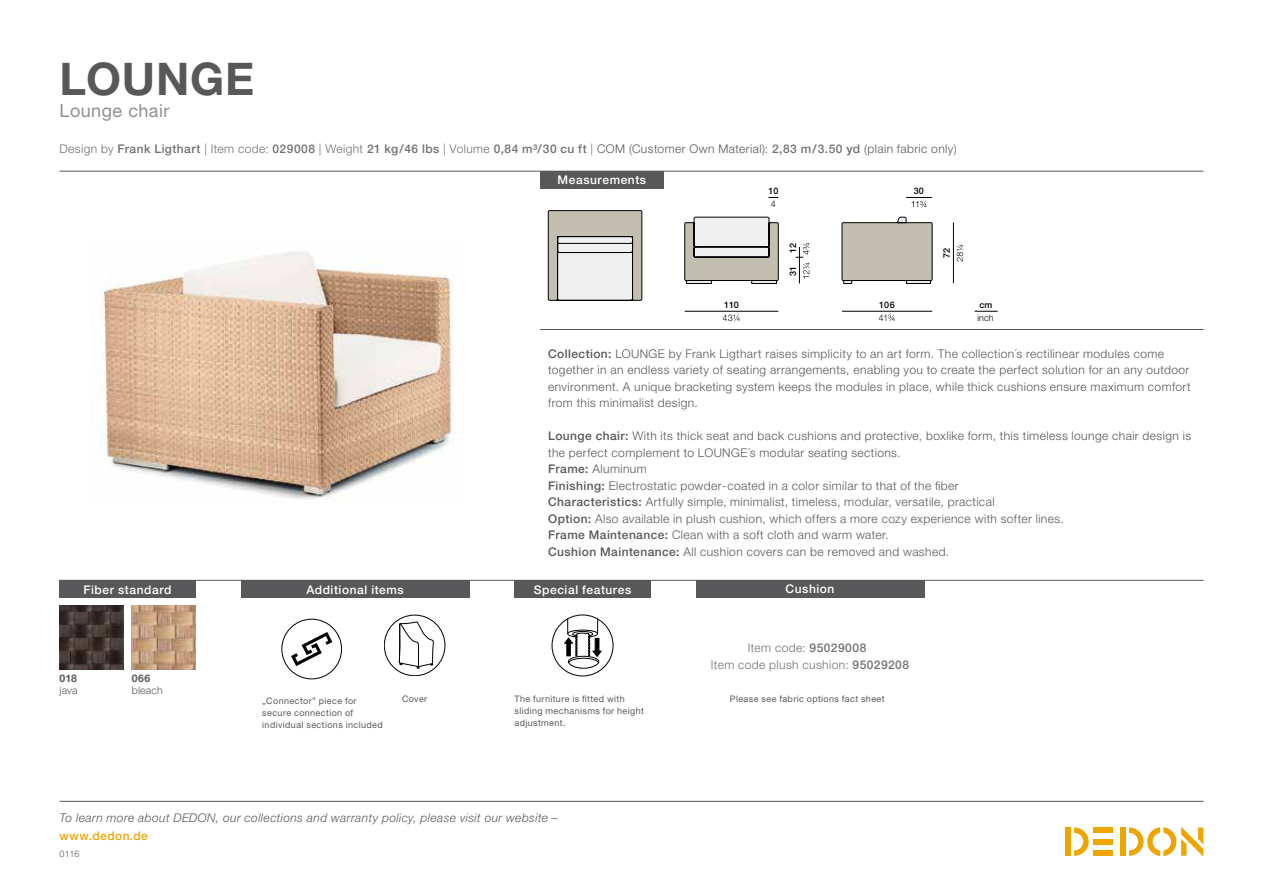
<style>
.page{position:relative;width:1263px;height:893px;background:#fff}
.page>*{position:absolute;margin:0;border:0;box-sizing:border-box;transform-origin:0 0}
.t1{font:700 45px "Helvetica Neue LT";letter-spacing:.015em;color:#58585a}
.t2{font:18px "Helvetica Neue LT";letter-spacing:.025em;color:#928f8f}
.t3{font:300 12px/16.5px "Helvetica Neue LT";letter-spacing:.035em;color:#58585a}
.t4{font:500 12px "Helvetica Neue LT";letter-spacing:.04em;color:#727171}
.t5{font:italic 300 12px "Helvetica Neue LT";letter-spacing:.035em;color:#58585a}
.t6{font:500 12px "Helvetica Neue LT";letter-spacing:.045em;color:#fff}
.t7{font:300 12px/17.5px "Helvetica Neue LT";letter-spacing:.035em;color:#727171;text-align:center}
.t8{font:500 12px "Helvetica Neue LT";letter-spacing:.035em;color:#eea500}
.t9{font:300 10.5px "Helvetica Neue LT";letter-spacing:.02em;color:#58585a}
.t10{font:700 10.5px "Helvetica Neue LT";letter-spacing:.025em;color:#58585a}
.t11{font:9px/12px "Helvetica Neue LT";letter-spacing:.04em;color:#58585a}
.t12{font:500 9px "Helvetica Neue LT";color:#010101}
.t13{font:300 9px "Helvetica Neue LT";color:#010101}
.t14{font:300 9px "Helvetica Neue LT";color:#58585a}
.s1{font-weight:300}
.s2{font-weight:300;color:#58585a}
.s3{font-weight:500}
</style>
<div class="page">
<div style="left:1120px;top:827px;width:5px;height:29px;background:#eea500"></div>
<div style="left:1094px;top:827px;width:19px;height:6px;background:#eea500"></div>
<div style="left:1094px;top:850px;width:19px;height:6px;background:#eea500"></div>
<div style="left:1094px;top:839px;width:19px;height:5px;background:#eea500"></div>
<svg style="left:1074px;top:827px;width:15px;height:29px"></svg>
<div style="left:1065px;top:827px;width:6px;height:29px;background:#eea500"></div>
<svg style="left:1129px;top:827px;width:74px;height:29px"></svg>
<hr style="left:60px;top:801px;width:1143px;height:1px;background:#565757">
<img style="left:91px;top:252px;width:363px;height:248px">
<div style="left:60px;top:580px;width:136px;height:18px;background:#58585a"></div>
<hr style="left:60px;top:580px;width:1143px;height:1px;background:#565757">
<hr style="left:60px;top:171px;width:1143px;height:1px;background:#565757">
<hr style="left:540px;top:329px;width:663px;height:1px;background:#565757">
<div style="left:540px;top:171px;width:124px;height:17px;background:#58585a"></div>
<svg style="left:975px;top:311px;width:23px;height:1px"></svg>
<svg style="left:906px;top:197px;width:26px;height:11px"></svg>
<hr style="left:842px;top:311px;width:90px;height:1px;background:#010101">
<svg style="left:879px;top:314px;width:16px;height:7px"></svg>
<hr style="left:953px;top:222px;width:1px;height:61px;background:#010101">
<svg style="left:956px;top:245px;width:7px;height:16px"></svg>
<hr style="left:799px;top:247px;width:1px;height:36px;background:#010101">
<svg style="left:795px;top:243px;width:15px;height:36px"></svg>
<hr style="left:685px;top:311px;width:93px;height:1px;background:#010101">
<svg style="left:723px;top:314px;width:17px;height:7px"></svg>
<svg style="left:842px;top:217px;width:90px;height:67px"></svg>
<svg style="left:684px;top:217px;width:95px;height:67px"></svg>
<svg style="left:548px;top:210px;width:94px;height:91px"></svg>
<div style="left:696px;top:580px;width:228px;height:17px;background:#58585a"></div>
<div style="left:514px;top:581px;width:137px;height:17px;background:#58585a"></div>
<div style="left:241px;top:580px;width:228px;height:18px;background:#58585a"></div>
<img style="left:60px;top:605px;width:63px;height:64px">
<img style="left:132px;top:605px;width:64px;height:64px">
<div style="left:282px;top:619px;width:60px;height:60px;border:1px solid #000;border-radius:50%"></div>
<svg style="left:291px;top:632px;width:41px;height:34px"></svg>
<div style="left:552px;top:615px;width:61px;height:61px;border:1px solid #000;border-radius:50%"></div>
<div style="left:568px;top:656px;width:31px;height:12px;border:1px solid #000;border-radius:50%"></div>
<svg style="left:564px;top:618px;width:38px;height:45px"></svg>
<div style="left:384px;top:615px;width:61px;height:61px;border:1px solid #000;border-radius:50%"></div>
<svg style="left:399px;top:621px;width:35px;height:47px"></svg>
<h1 class="t1" style="left:60px;top:51px;width:196px">LOUNGE</h1>
<h2 class="t2" style="left:60px;top:100px;width:112px">Lounge chair</h2>
<p class="t4" style="left:60px;top:142px;width:898px"><span class="s1">Design by</span> Frank Ligthart <span class="s1">| Item code:</span> 029008 <span class="s1">| Weight</span> 21 kg/46 lbs <span class="s1">| Volume</span> 0,84 m³/30 cu ft <span class="s1">|</span> <span class="s2">COM (Customer Own Material):</span> 2,83 m/3.50 yd <span class="s2">(plain fabric only)</span></p>
<p class="t6" style="left:558px;top:173px;width:90px">Measurements</p>
<p class="t12" style="left:724px;top:299px;width:16px">110</p>
<p class="t12" style="left:768px;top:185px;width:12px">10</p>
<p class="t13" style="left:771px;top:199px;width:7px">4</p>
<p class="t12" style="left:787px;top:253px;width:12px;rotate:-90deg">12</p>
<p class="t12" style="left:787px;top:276px;width:12px;rotate:-90deg">31</p>
<p class="t12" style="left:914px;top:185px;width:12px">30</p>
<p class="t12" style="left:879px;top:299px;width:17px">106</p>
<p class="t12" style="left:941px;top:258px;width:12px;rotate:-90deg">72</p>
<p class="t12" style="left:979px;top:299px;width:14px">cm</p>
<p class="t13" style="left:977px;top:312px;width:18px">inch</p>
<p class="t6" style="left:84px;top:582px;width:89px">Fiber standard</p>
<p class="t10" style="left:60px;top:671px;width:19px">018</p>
<p class="t9" style="left:60px;top:684px;width:20px">java</p>
<p class="t10" style="left:132px;top:671px;width:20px">066</p>
<p class="t9" style="left:132px;top:684px;width:33px">bleach</p>
<p class="t6" style="left:306px;top:582px;width:99px">Additional items</p>
<p class="t11" style="left:262px;top:695px;width:122px">„Connector” piece for secure connection of individual sections included</p>
<p class="t11" style="left:402px;top:693px;width:27px">Cover</p>
<p class="t3" style="left:548px;top:345px;width:644px"><span class="s3">Collection:</span> LOUNGE by Frank Ligthart raises simplicity to an art form. The collection´s rectilinear modules come together in an endless variety of seating arrangements, enabling you to create the perfect solution for an any outdoor environment. A unique bracketing system keeps the modules in place, while thick cushions ensure maximum comfort from this minimalist design.</p>
<p class="t3" style="left:548px;top:427px;width:644px"><span class="s3">Lounge chair:</span> With its thick seat and back cushions and protective, boxlike form, this timeless lounge chair design is the perfect complement to LOUNGE´s modular seating sections.<br><span class="s3">Frame:</span> Aluminum<br><span class="s3">Finishing:</span> Electrostatic powder-coated in a color similar to that of the fiber<br><span class="s3">Characteristics:</span> Artfully simple, minimalist, timeless, modular, versatile, practical<br><span class="s3">Option:</span> Also available in plush cushion, which offers a more cozy experience with softer lines.<br><span class="s3">Frame Maintenance:</span> Clean with a soft cloth and warm water.<br><span class="s3">Cushion Maintenance:</span> All cushion covers can be removed and washed.</p>
<p class="t6" style="left:534px;top:582px;width:99px">Special features</p>
<p class="t11" style="left:514px;top:693px;width:131px">The furniture is fitted with sliding mechanisms for height adjustment.</p>
<p class="t6" style="left:786px;top:582px;width:50px">Cushion</p>
<p class="t7" style="left:711px;top:638px;width:200px">Item code: <span class="s3">95029008<br></span>Item code plush cushion: <span class="s3">95029208</span></p>
<p class="t11" style="left:730px;top:693px;width:156px">Please see fabric options fact sheet</p>
<p class="t5" style="left:60px;top:811px;width:500px">To learn more about DEDON, our collections and warranty policy, please visit our website –</p>
<p class="t8" style="left:60px;top:829px;width:90px">www.dedon.de</p>
<p class="t14" style="left:60px;top:848px;width:21px">0116</p>
</div>
